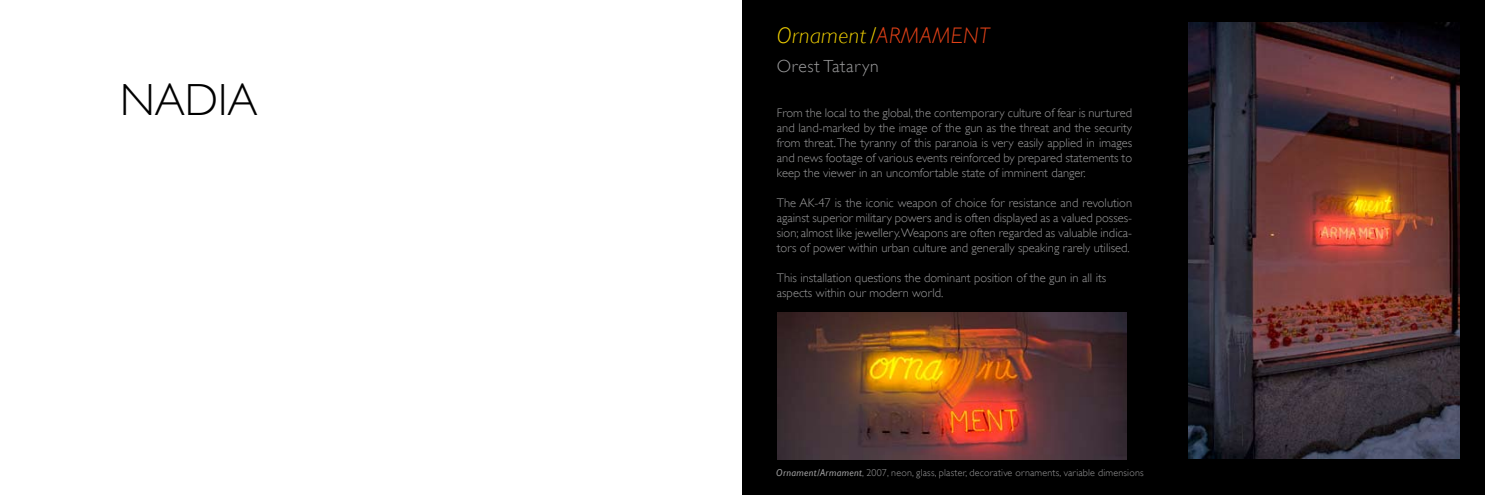
<style>
.page{position:relative;width:1485px;height:495px;background:#fff}
.page>*{position:absolute;margin:0;border:0;box-sizing:border-box;transform-origin:0 0}
.t1{font:300 45px "Gill Sans";color:#000}
.t2{font:italic 300 22.5px "Gill Sans";letter-spacing:.02em;color:#f0cf00}
.t3{font:300 17.5px "Gill Sans";letter-spacing:.04em;color:#9b9b9c}
.t4{font:300 12.5px/15px "Gill Sans";color:#9b9b9c;text-align:justify}
.t5{font:300 10px "Gill Sans";letter-spacing:.02em;color:#9b9b9c}
.s1{color:#e14117}
.s2{font-weight:400;font-style:italic}
</style>
<div class="page">
<div style="left:742px;top:0;width:743px;height:495px;background:#000"></div>
<img style="left:1188px;top:22px;width:271px;height:437px">
<img style="left:777px;top:312px;width:350px;height:147px">
<h1 class="t1" style="left:120px;top:74px;width:139px">NADIA</h1>
<h2 class="t2" style="left:777px;top:23px;width:128px">Ornament /<span class="s1">Armament</span></h2>
<h3 class="t3" style="left:777px;top:56px;width:103px">Orest Tataryn</h3>
<p class="t4" style="left:777px;top:105px;width:357px">From the local to the global, the contemporary culture of fear is nurtured and land-marked by the image of the gun as the threat and the security from threat. The tyranny of this paranoia is very easily applied in images and news footage of various events reinforced by prepared statements to keep the viewer in an uncomfortable state of imminent danger.</p>
<p class="t4" style="left:777px;top:195px;width:357px">The AK-47 is the iconic weapon of choice for resistance and revolution against superior military powers and is often displayed as a valued posses&shy;sion; almost like jewellery. Weapons are often regarded as valuable indica&shy;tors of power within urban culture and generally speaking rarely utilised.</p>
<p class="t4" style="left:777px;top:270px;width:331px">This installation questions the dominant position of the gun in all its aspects within our modern world.</p>
<p class="t5" style="left:776px;top:467px;width:369px"><span class="s2">Ornament/Armament</span>, 2007, neon, glass, plaster, decorative ornaments, variable dimensions</p>
</div>
